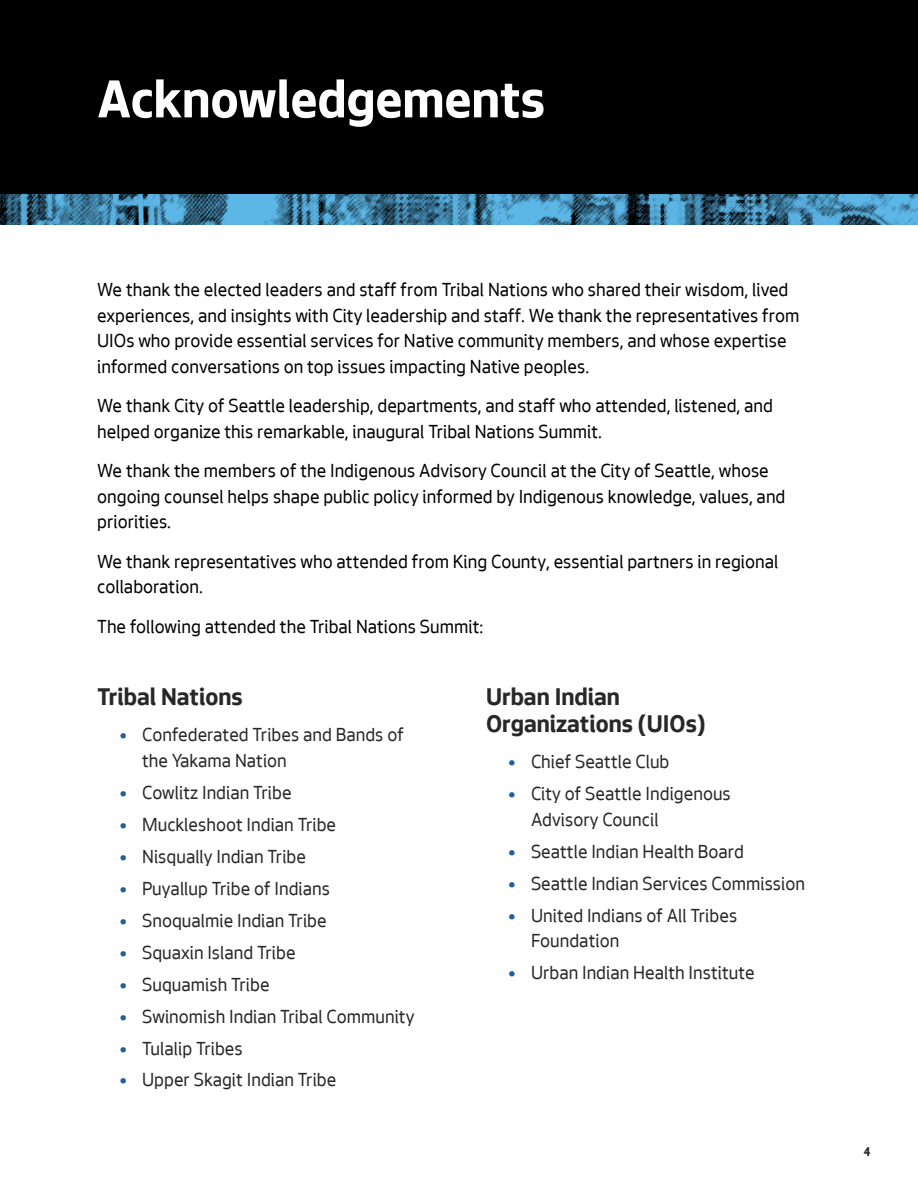
<style>
.page{position:relative;width:918px;height:1188px;background:#fff}
.page>*{position:absolute;margin:0;border:0;box-sizing:border-box;transform-origin:0 0}
.t1{font:700 55.5px "Seattle Text";color:#fff}
.t2{font:700 25.5px/27px "Seattle Text";color:#292829}
.body{font:19.5px/25.5px "Seattle Text";color:#000}
.t3{font:19.5px/25.5px "Seattle Text";color:#292829}
.t4{font:700 13.5px "Seattle Text";color:#292829}
.s1{font-size:18px;color:#215e9e}
</style>
<div class="page">
<div style="left:0;top:0;width:918px;height:194px;background:#000"></div>
<img style="left:0;top:194px;width:918px;height:31px">
<h1 class="t1" style="left:97px;top:61px;width:449px">Acknowledgements</h1>
<p class="body" style="left:97px;top:276px;width:704px">We thank the elected leaders and staff from Tribal Nations who shared their wisdom, lived experiences, and insights with City leadership and staff. We thank the representatives from UIOs who provide essential services for Native community members, and whose expertise informed conversations on top issues impacting Native peoples.</p>
<p class="body" style="left:97px;top:392px;width:677px">We thank City of Seattle leadership, departments, and staff who attended, listened, and helped organize this remarkable, inaugural Tribal Nations Summit.</p>
<p class="body" style="left:97px;top:457px;width:690px">We thank the members of the Indigenous Advisory Council at the City of Seattle, whose ongoing counsel helps shape public policy informed by Indigenous knowledge, values, and priorities.</p>
<p class="body" style="left:97px;top:548px;width:683px">We thank representatives who attended from King County, essential partners in regional collaboration.</p>
<p class="body" style="left:97px;top:613px;width:388px">The following attended the Tribal Nations Summit:</p>
<h2 class="t2" style="left:97px;top:682px;width:147px">Tribal Nations</h2>
<p class="t3" style="left:142px;top:721px;width:263px;text-indent:-22px"><span class="s1">•</span> Confederated Tribes and Bands of the Yakama Nation</p>
<p class="t3" style="left:120px;top:779px;width:173px"><span class="s1">•</span> Cowlitz Indian Tribe</p>
<p class="t3" style="left:120px;top:811px;width:218px"><span class="s1">•</span> Muckleshoot Indian Tribe</p>
<p class="t3" style="left:120px;top:843px;width:188px"><span class="s1">•</span> Nisqually Indian Tribe</p>
<p class="t3" style="left:120px;top:875px;width:212px"><span class="s1">•</span> Puyallup Tribe of Indians</p>
<p class="t3" style="left:120px;top:907px;width:209px"><span class="s1">•</span> Snoqualmie Indian Tribe</p>
<p class="t3" style="left:120px;top:939px;width:177px"><span class="s1">•</span> Squaxin Island Tribe</p>
<p class="t3" style="left:120px;top:971px;width:151px"><span class="s1">•</span> Suquamish Tribe</p>
<p class="t3" style="left:120px;top:1003px;width:296px"><span class="s1">•</span> Swinomish Indian Tribal Community</p>
<p class="t3" style="left:120px;top:1035px;width:124px"><span class="s1">•</span> Tulalip Tribes</p>
<p class="t3" style="left:120px;top:1067px;width:218px"><span class="s1">•</span> Upper Skagit Indian Tribe</p>
<h2 class="t2" style="left:486px;top:682px;width:221px">Urban Indian<br>Organizations (UIOs)</h2>
<p class="t3" style="left:508px;top:748px;width:162px"><span class="s1">•</span> Chief Seattle Club</p>
<p class="t3" style="left:531px;top:780px;width:201px;text-indent:-22px"><span class="s1">•</span> City of Seattle Indigenous<br>Advisory Council</p>
<p class="t3" style="left:508px;top:838px;width:237px"><span class="s1">•</span> Seattle Indian Health Board</p>
<p class="t3" style="left:508px;top:870px;width:298px"><span class="s1">•</span> Seattle Indian Services Commission</p>
<p class="t3" style="left:531px;top:902px;width:208px;text-indent:-22px"><span class="s1">•</span> United Indians of All Tribes<br>Foundation</p>
<p class="t3" style="left:508px;top:959px;width:248px"><span class="s1">•</span> Urban Indian Health Institute</p>
<p class="t4" style="left:864px;top:1142px;width:8px">4</p>
</div>
